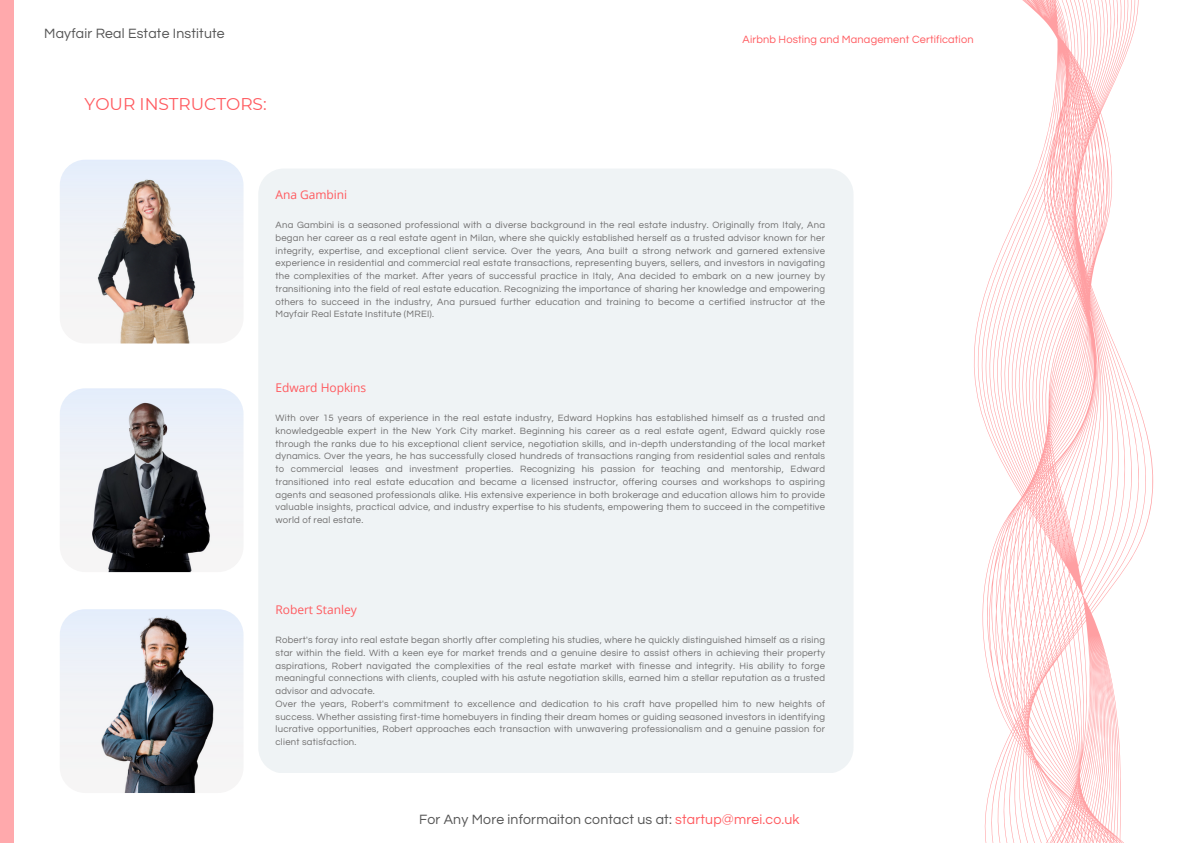
<style>
.page{position:relative;width:1191px;height:843px;background:#fff}
.page>*{position:absolute;margin:0;border:0;box-sizing:border-box;transform-origin:0 0}
.t1{font:17px "Montserrat";letter-spacing:-.005em;color:#ff5a5f}
.t2{font:14px "Questrial";letter-spacing:.015em;color:#545454}
.t3{font:12px "Open Sans";color:#ff5a5f}
.t4{font:11px "Questrial";letter-spacing:.015em;color:#ff5a5f}
.t5{font:9.5px/12.8px "Questrial";letter-spacing:.025em;color:#706f6f;text-align:justify}
.s1{color:#ff5a5f}
</style>
<div class="page">
<img style="left:60px;top:388px;width:183px;height:184px;border-radius:26px">
<img style="left:60px;top:609px;width:183px;height:183px;border-radius:26px">
<div style="left:0;top:0;width:14px;height:842px;background:#ffa9ac"></div>
<svg style="left:974px;top:0;width:178px;height:842px"></svg>
<div style="left:258px;top:169px;width:595px;height:604px;background:#eff3f5"></div>
<img style="left:60px;top:160px;width:183px;height:183px;border-radius:26px">
<p class="t2" style="left:44px;top:26px;width:182px">Mayfair Real Estate Institute</p>
<p class="t1" style="left:85px;top:94px;width:183px">YOUR INSTRUCTORS:</p>
<h1 class="t4" style="left:742px;top:34px;width:232px">Airbnb Hosting and Management Certification</h1>
<h2 class="t3" style="left:275px;top:186px;width:73px">Ana Gambini</h2>
<h3 class="t5" style="left:275px;top:219px;width:551px">Ana Gambini is a seasoned professional with a diverse background in the real estate industry. Originally from Italy, Ana began her career as a real estate agent in Milan, where she quickly established herself as a trusted advisor known for her integrity, expertise, and exceptional client service. Over the years, Ana built a strong network and garnered extensive experience in residential and commercial real estate transactions, representing buyers, sellers, and investors in navigating the complexities of the market. After years of successful practice in Italy, Ana decided to embark on a new journey by transitioning into the field of real estate education. Recognizing the importance of sharing her knowledge and empowering others to succeed in the industry, Ana pursued further education and training to become a certified instructor at the Mayfair Real Estate Institute (MREI).</h3>
<h3 class="t3" style="left:275px;top:379px;width:92px">Edward Hopkins</h3>
<p class="t5" style="left:275px;top:411px;width:551px">With over 15 years of experience in the real estate industry, Edward Hopkins has established himself as a trusted and knowledgeable expert in the New York City market. Beginning his career as a real estate agent, Edward quickly rose through the ranks due to his exceptional client service, negotiation skills, and in-depth understanding of the local market dynamics. Over the years, he has successfully closed hundreds of transactions ranging from residential sales and rentals to commercial leases and investment properties. Recognizing his passion for teaching and mentorship, Edward transitioned into real estate education and became a licensed instructor, offering courses and workshops to aspiring agents and seasoned professionals alike. His extensive experience in both brokerage and education allows him to provide valuable insights, practical advice, and industry expertise to his students, empowering them to succeed in the competitive world of real estate.</p>
<h3 class="t3" style="left:275px;top:601px;width:83px">Robert Stanley</h3>
<p class="t5" style="left:275px;top:633px;width:551px">Robert's foray into real estate began shortly after completing his studies, where he quickly distinguished himself as a rising star within the field. With a keen eye for market trends and a genuine desire to assist others in achieving their property aspirations, Robert navigated the complexities of the real estate market with finesse and integrity. His ability to forge meaningful connections with clients, coupled with his astute negotiation skills, earned him a stellar reputation as a trusted advisor and advocate.</p>
<h3 class="t5" style="left:275px;top:697px;width:551px">Over the years, Robert's commitment to excellence and dedication to his craft have propelled him to new heights of success. Whether assisting first-time homebuyers in finding their dream homes or guiding seasoned investors in identifying lucrative opportunities, Robert approaches each transaction with unwavering professionalism and a genuine passion for client satisfaction.</h3>
<p class="t2" style="left:419px;top:812px;width:382px">For Any More informaiton contact us at: <span class="s1">startup@mrei.co.uk</span></p>
</div>
